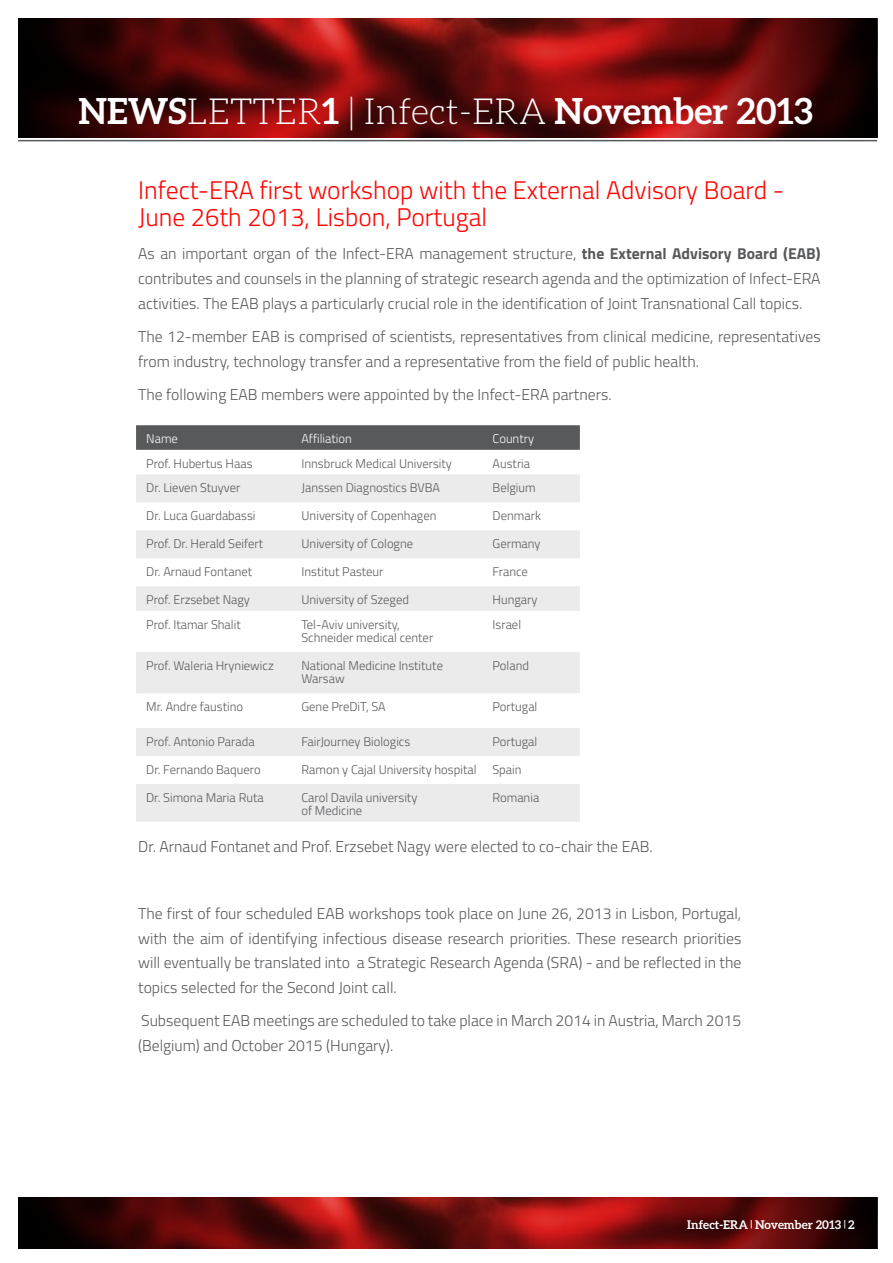
<style>
.page{position:relative;width:893px;height:1263px;background:#fff}
.page>*{position:absolute;margin:0;border:0;box-sizing:border-box;transform-origin:0 0}
.t1{font:700 36px "Aleo";color:#fff}
.t2{font:300 25.5px/27px "Titillium Web";color:#ff0400}
.t3{font:300 15.75px/24.8px "Titillium Web";color:#58595b;text-align:justify}
.t4{font:300 12.6px "Titillium Web";color:#58595b}
.t5{font:300 12.6px "Titillium Web";color:#fff}
.t6{font:700 12px "Aleo";color:#fff}
.t7{font:700 9px "Aleo";color:#fff}
.s1{font-weight:300}
.s2{font-weight:700}
.s3{font-size:9px}
</style>
<div class="page">
<hr style="left:18px;top:140px;width:859px;height:1px;background:#58595b">
<svg style="left:18px;top:18px;width:859px;height:119px;background:#5f0b0a"></svg>
<svg style="left:18px;top:1197px;width:859px;height:51px;background:#600b0b"></svg>
<svg style="left:136px;top:425px;width:444px;height:25px;background:#5a5b5d"></svg>
<svg style="left:136px;top:474px;width:444px;height:348px;fill:#ebebec"></svg>
<h1 class="t1" style="left:78px;top:90px;width:736px">NEWS<span class="s1">LETTER</span>1 <span class="s1">| Infect-ERA</span> November 2013</h1>
<h2 class="t2" style="left:138px;top:175px;width:647px">Infect-ERA first workshop with the External Advisory Board -<br>June 26th 2013, Lisbon, Portugal</h2>
<p class="t3" style="left:138px;top:241px;width:684px">As an important organ of the Infect-ERA management structure, <span class="s2">the External Advisory Board (EAB( </span>contributes and counsels in the planning of strategic research agenda and the optimization of Infect-ERA activities. The EAB plays a particularly crucial role in the identification of Joint Transnational Call topics.</p>
<p class="t3" style="left:138px;top:323px;width:684px">The 12-member EAB is comprised of scientists, representatives from clinical medicine, representatives from industry, technology transfer and a representative from the field of public health.</p>
<p class="t3" style="left:138px;top:381px;width:475px">The following EAB members were appointed by the Infect-ERA partners.</p>
<p class="t5" style="left:146px;top:429px;width:33px">Name</p>
<p class="t5" style="left:302px;top:429px;width:52px">Affiliation</p>
<p class="t5" style="left:493px;top:429px;width:43px">Country</p>
<p class="t4" style="left:146px;top:454px;width:108px">Prof. Hubertus Haas</p>
<p class="t4" style="left:302px;top:454px;width:152px">Innsbruck Medical University</p>
<p class="t4" style="left:493px;top:454px;width:39px">Austria</p>
<p class="t4" style="left:146px;top:478px;width:96px">Dr. Lieven Stuyver</p>
<p class="t4" style="left:301px;top:478px;width:140px">Janssen Diagnostics BVBA</p>
<p class="t4" style="left:493px;top:478px;width:45px">Belgium</p>
<p class="t4" style="left:146px;top:506px;width:111px">Dr. Luca Guardabassi</p>
<p class="t4" style="left:301px;top:506px;width:136px">University of Copenhagen</p>
<p class="t4" style="left:493px;top:506px;width:50px">Denmark</p>
<p class="t4" style="left:146px;top:534px;width:118px">Prof. Dr. Herald Seifert</p>
<p class="t4" style="left:301px;top:534px;width:113px">University of Cologne</p>
<p class="t4" style="left:493px;top:534px;width:50px">Germany</p>
<p class="t4" style="left:146px;top:562px;width:107px">Dr. Arnaud Fontanet</p>
<p class="t4" style="left:301px;top:562px;width:84px">Institut Pasteur</p>
<p class="t4" style="left:493px;top:562px;width:37px">France</p>
<p class="t4" style="left:146px;top:590px;width:105px">Prof. Erzsebet Nagy</p>
<p class="t4" style="left:301px;top:590px;width:109px">University of Szeged</p>
<p class="t4" style="left:493px;top:590px;width:46px">Hungary</p>
<p class="t4" style="left:146px;top:615px;width:96px">Prof. Itamar Shalit</p>
<p class="t4" style="left:301px;top:615px;width:100px">Tel-Aviv university,</p>
<p class="t4" style="left:301px;top:628px;width:133px">Schneider medical center</p>
<p class="t4" style="left:492px;top:615px;width:30px">Israel</p>
<p class="t4" style="left:146px;top:656px;width:129px">Prof. Waleria Hryniewicz</p>
<p class="t4" style="left:146px;top:697px;width:98px">Mr. Andre faustino</p>
<p class="t4" style="left:301px;top:656px;width:143px">National Medicine Institute</p>
<p class="t4" style="left:301px;top:669px;width:45px">Warsaw</p>
<p class="t4" style="left:301px;top:697px;width:86px">Gene PreDiT, SA</p>
<p class="t4" style="left:492px;top:656px;width:38px">Poland</p>
<p class="t4" style="left:492px;top:697px;width:46px">Portugal</p>
<p class="t4" style="left:146px;top:732px;width:110px">Prof. Antonio Parada</p>
<p class="t4" style="left:301px;top:732px;width:110px">FairJourney Biologics</p>
<p class="t4" style="left:492px;top:732px;width:46px">Portugal</p>
<p class="t4" style="left:146px;top:760px;width:116px">Dr. Fernando Baquero</p>
<p class="t4" style="left:301px;top:760px;width:177px">Ramon y Cajal University hospital</p>
<p class="t4" style="left:492px;top:760px;width:31px">Spain</p>
<p class="t4" style="left:146px;top:788px;width:119px">Dr. Simona Maria Ruta</p>
<p class="t4" style="left:301px;top:788px;width:117px">Carol Davila university</p>
<p class="t4" style="left:301px;top:801px;width:62px">of Medicine</p>
<p class="t4" style="left:492px;top:788px;width:48px">Romania</p>
<p class="t3" style="left:138px;top:834px;width:516px">Dr. Arnaud Fontanet and Prof. Erzsebet Nagy were elected to co-chair the EAB.</p>
<p class="t3" style="left:138px;top:900px;width:605px">The first of four scheduled EAB workshops took place on June 26, 2013 in Lisbon, Portugal, with the aim of identifying infectious disease research priorities. These research priorities will eventually be translated into a Strategic Research Agenda (SRA -) and be reflected in the topics selected for the Second Joint call.</p>
<p class="t3" style="left:138px;top:1008px;width:605px">Subsequent EAB meetings are scheduled to take place in March 2014 in Austria, March 2015 (Belgium) and October 2015 (Hungary .(</p>
<p class="t6" style="left:687px;top:1217px;width:62px">Infect-ERA</p>
<p class="t6" style="left:755px;top:1217px;width:101px">November 2013 2<span class="s3">|</span></p>
<p class="t7" style="left:751px;top:1219px;width:3px">|</p>
</div>
